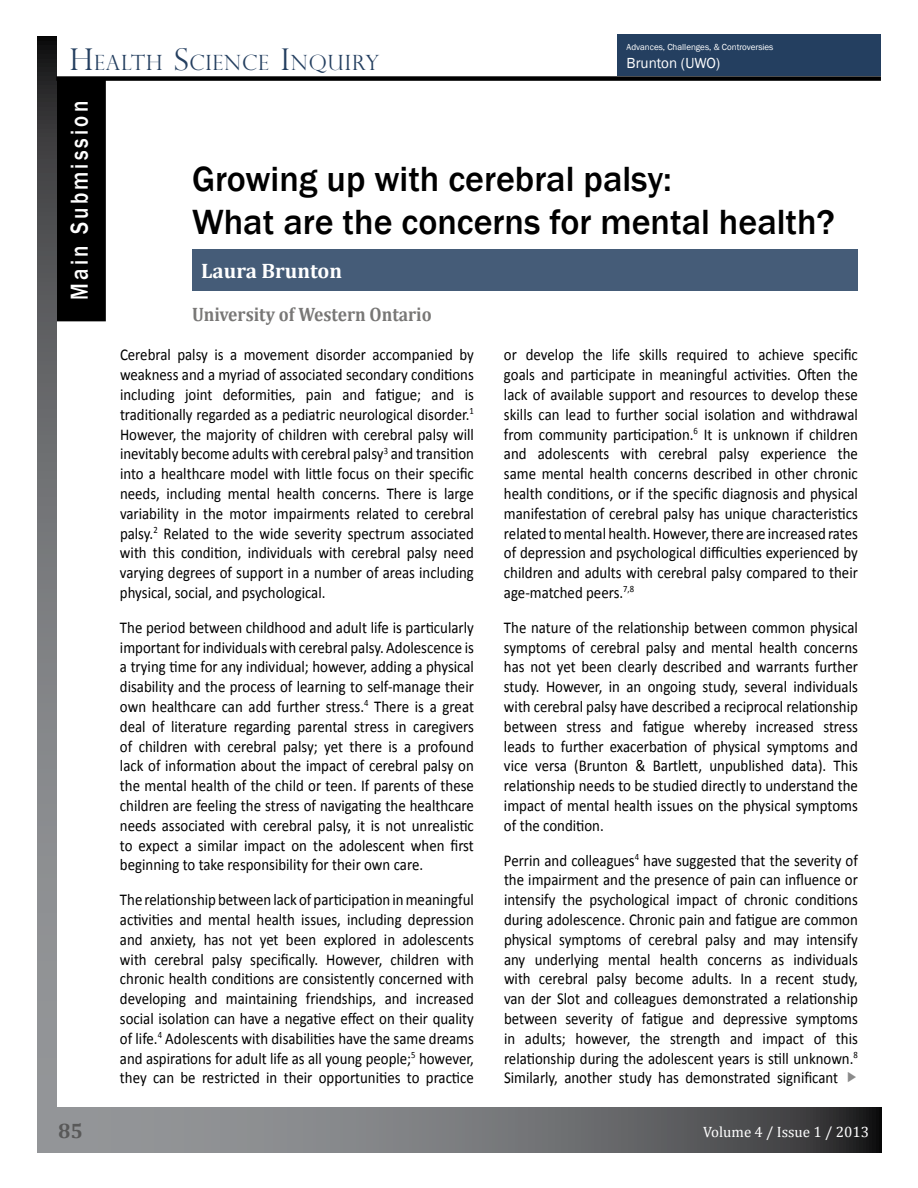
<style>
.page{position:relative;width:918px;height:1188px;background:#fff}
.page>*{position:absolute;margin:0;border:0;box-sizing:border-box;transform-origin:0 0}
.t1{font:500 36px/43.2px "Franklin Gothic";color:#000}
.t2{font:500 25.2px "Franklin Gothic";letter-spacing:.15em;color:#fff;scale:.83 1}
.t3{font:300 21px "Perpetua Titling";letter-spacing:.045em;color:#243f60}
.t4{font:700 21px "Cambria";color:#fff}
.t5{font:700 21px "Cambria";color:#595959}
.t6{font:700 19.5px "Cambria";color:#787776;scale:.9 1}
.t7{font:16.5px/19.8px "Calibri";color:#000;text-align:justify;scale:.9 1}
.t8{font:16.5px "Calibri";color:#fff;scale:.9 1}
.t9{font:15px "Cambria";color:#fff}
.t10{font:15px "Franklin Gothic";color:#fff}
.t11{font:9px "Franklin Gothic";color:#fff}
.s1{font-size:30px}
</style>
<div class="page">
<div style="left:57px;top:82px;width:47px;height:237px;background:#000"></div>
<div style="left:55px;top:79px;width:51px;height:242px;border:4px solid #000"></div>
<svg style="left:56px;top:1108px;width:826px;height:45px;background:#707173"></svg>
<svg style="left:38px;top:37px;width:18px;height:1116px;background:#707274"></svg>
<div style="left:56px;top:76px;width:825px;height:5px;background:#000"></div>
<div style="left:618px;top:35px;width:263px;height:41px;background:#243f60"></div>
<div style="left:192px;top:249px;width:666px;height:42px;background:#455c78"></div>
<p class="t3" style="left:70px;top:55px;width:311px"><span class="s1">H</span>EALTH <span class="s1">S</span>CIENCE <span class="s1">I</span>NQUIRY</p>
<p class="t11" style="left:627px;top:41px;width:148px">Advances, Challenges, &amp; Controversies</p>
<p class="t10" style="left:627px;top:54px;width:95px">Brunton (UWO)</p>
<h2 class="t2" style="left:65px;top:300px;width:241px;rotate:-90deg">Main Submission</h2>
<h1 class="t1" style="left:192px;top:157px;width:644px">Growing up with cerebral palsy:<br>What are the concerns for mental health?</h1>
<p class="t4" style="left:201px;top:258px;width:143px">Laura Brunton</p>
<p class="t6" style="left:192px;top:303px;width:268px">University of Western Ontario</p>
<p class="t7" style="left:120px;top:346px;width:395px">Cerebral palsy is a movement disorder accompanied by weakness and a myriad of associated secondary conditions including joint deformities, pain and fatigue; and is traditionally regarded as a pediatric neurological disorder.<sup>1<br></sup>However, the majority of children with cerebral palsy will inevitably become adults with cerebral palsy<sup>3</sup> and transition into a healthcare model with little focus on their specific needs, including mental health concerns. There is large variability in the motor impairments related to cerebral palsy.<sup>2</sup> Related to the wide severity spectrum associated with this condition, individuals with cerebral palsy need varying degrees of support in a number of areas including physical, social, and psychological.</p>
<p class="t7" style="left:120px;top:619px;width:395px">The period between childhood and adult life is particularly important for individuals with cerebral palsy. Adolescence is a trying time for any individual; however, adding a physical disability and the process of learning to self-manage their own healthcare can add further stress.<sup>4</sup> There is a great deal of literature regarding parental stress in caregivers of children with cerebral palsy; yet there is a profound lack of information about the impact of cerebral palsy on the mental health of the child or teen. If parents of these children are feeling the stress of navigating the healthcare needs associated with cerebral palsy, it is not unrealistic to expect a similar impact on the adolescent when first beginning to take responsibility for their own care.</p>
<p class="t7" style="left:120px;top:891px;width:395px">The relationship between lack of participation in meaningful activities and mental health issues, including depression and anxiety, has not yet been explored in adolescents with cerebral palsy specifically. However, children with chronic health conditions are consistently concerned with developing and maintaining friendships, and increased social isolation can have a negative effect on their quality of life.<sup>4</sup> Adolescents with disabilities have the same dreams and aspirations for adult life as all young people;<sup>5</sup> however, they can be restricted in their opportunities to practice</p>
<p class="t7" style="left:504px;top:346px;width:395px">or develop the life skills required to achieve specific goals and participate in meaningful activities. Often the lack of available support and resources to develop these skills can lead to further social isolation and withdrawal from community participation.<sup>6</sup> It is unknown if children and adolescents with cerebral palsy experience the same mental health concerns described in other chronic health conditions, or if the specific diagnosis and physical manifestation of cerebral palsy has unique characteristics related to mental health. However, there are increased rates of depression and psychological difficulties experienced by children and adults with cerebral palsy compared to their age-matched peers.<sup>7,8</sup></p>
<p class="t7" style="left:504px;top:619px;width:395px">The nature of the relationship between common physical symptoms of cerebral palsy and mental health concerns has not yet been clearly described and warrants further study. However, in an ongoing study, several individuals with cerebral palsy have described a reciprocal relationship between stress and fatigue whereby increased stress leads to further exacerbation of physical symptoms and vice versa (Brunton &amp; Bartlett, unpublished data). This relationship needs to be studied directly to understand the impact of mental health issues on the physical symptoms of the condition.</p>
<p class="t7" style="left:504px;top:852px;width:395px">Perrin and colleagues<sup>4</sup> have suggested that the severity of the impairment and the presence of pain can influence or intensify the psychological impact of chronic conditions during adolescence. Chronic pain and fatigue are common physical symptoms of cerebral palsy and may intensify any underlying mental health concerns as individuals with cerebral palsy become adults. In a recent study, van der Slot and colleagues demonstrated a relationship between severity of fatigue and depressive symptoms in adults; however, the strength and impact of this relationship during the adolescent years is still unknown.<sup>8<br></sup>Similarly, another study has demonstrated significant</p>
<p class="t5" style="left:58px;top:1118px;width:26px">85</p>
<p class="t9" style="left:703px;top:1123px;width:167px">Volume 4 / Issue 1 / 2013</p>
<p class="t8" style="left:685px;top:1123px;width:157px">Volume 3/Issue 1/2012</p>
</div>
